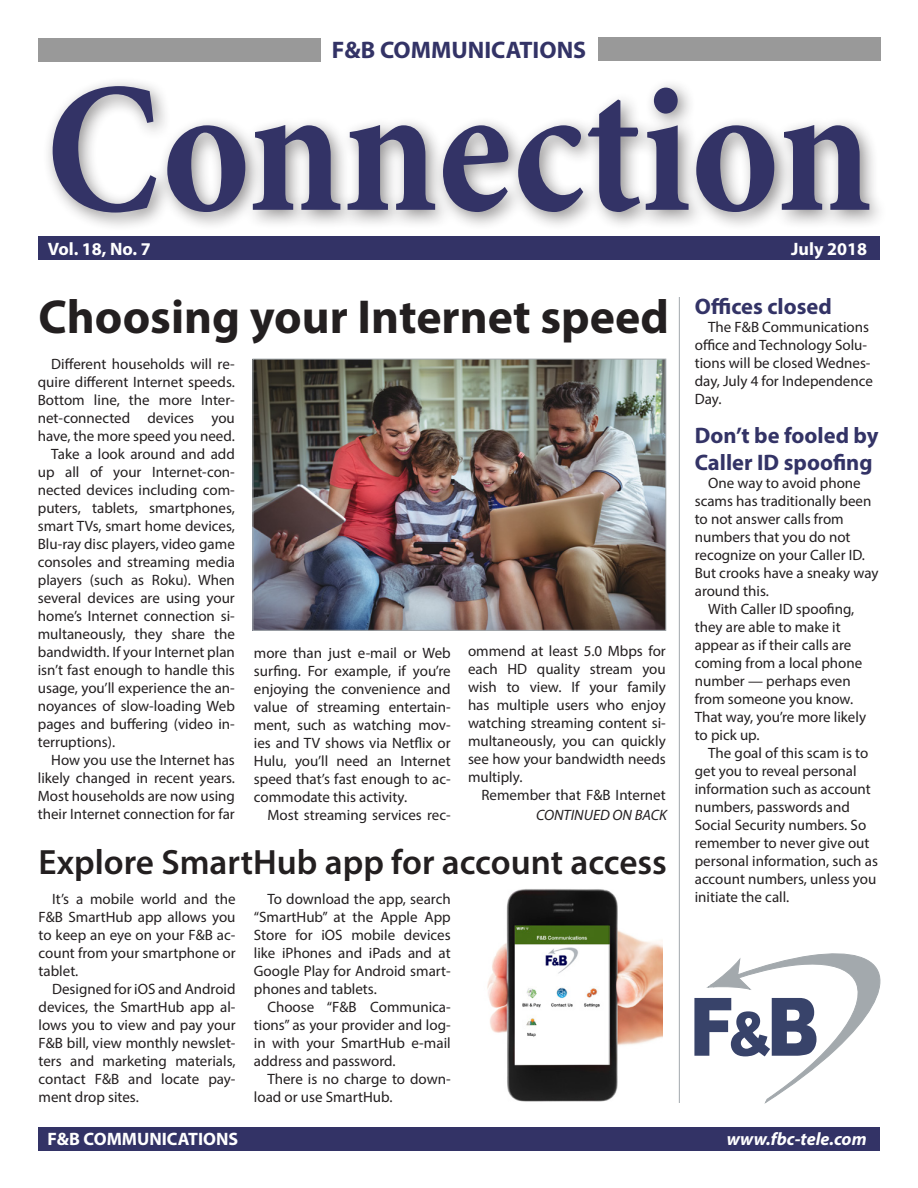
<style>
.page{position:relative;width:918px;height:1188px;background:#fff}
.page>*{position:absolute;margin:0;border:0;box-sizing:border-box;transform-origin:0 0}
.t1{font:700 186px "Minion Pro";color:#336;scale:.9 1}
.t2{font:700 47.85px "Myriad Pro";color:#231f20}
.t3{font:600 35.25px "Myriad Pro";color:#231f20}
.t4{font:700 24px "Myriad Pro";color:#336}
.t5{font:700 22.5px/27px "Myriad Pro";color:#336}
.t6{font:700 18px "Myriad Pro";color:#fff}
.t7{font:italic 700 18px "Myriad Pro";color:#fff}
.t8{font:15px/18px "Myriad Pro";color:#231f20;text-align:justify}
.t9{font:italic 15px "Myriad Pro";color:#231f20}
</style>
<div class="page">
<div style="left:42px;top:76px;width:847px;height:156px;background:#231f20;opacity:.5"></div>
<div style="left:39px;top:39px;width:282px;height:23px;background:#999"></div>
<svg style="left:694px;top:954px;width:186px;height:149px"></svg>
<hr style="left:679px;top:297px;width:1px;height:806px;background:#a3a9ad">
<div style="left:598px;top:38px;width:282px;height:23px;background:#999"></div>
<div style="left:39px;top:237px;width:841px;height:23px;background:#336"></div>
<div style="left:38px;top:1127px;width:842px;height:23px;background:#336"></div>
<img style="left:487px;top:889px;width:175px;height:213px">
<img style="left:255px;top:361px;width:409px;height:268px">
<div style="left:253px;top:359px;width:413px;height:272px;border:1px solid #a3a9ad"></div>
<p class="t4" style="left:332px;top:34px;width:256px">F&amp;B COMMUNICATIONS</p>
<p class="t1" style="left:46px;top:19px;width:920px">Connection</p>
<p class="t6" style="left:48px;top:237px;width:104px">Vol. 18, No. 7</p>
<p class="t6" style="left:791px;top:237px;width:77px">July 2018</p>
<p class="t2" style="left:39px;top:286px;width:632px">Choosing your Internet speed</p>
<p class="t8" style="left:38px;top:355px;width:199px;text-indent:14px">Different households will re&shy;quire different Internet speeds.<br>Bottom line, the more Inter&shy;net-connected devices you have, the more speed you need.</p>
<p class="t8" style="left:38px;top:445px;width:199px;text-indent:14px">Take a look around and add up all of your Internet-con&shy;nected devices including com&shy;puters, tablets, smartphones, smart TVs, smart home devices, Blu-ray disc players, video game consoles and streaming media players (such as Roku). When several devices are using your home’s Internet connection si&shy;multaneously, they share the bandwidth. If your Internet plan isn’t fast enough to handle this usage, you’ll experience the an&shy;noyances of slow-loading Web pages and buffering (video in&shy;terruptions).</p>
<p class="t8" style="left:38px;top:751px;width:199px;text-indent:14px">How you use the Internet has likely changed in recent years.<br>Most households are now using their Internet connection for far</p>
<p class="t8" style="left:254px;top:644px;width:198px">more than just e-mail or Web surfing. For example, if you’re enjoying the convenience and value of streaming entertain&shy;ment, such as watching mov&shy;ies and TV shows via Netflix or Hulu, you’ll need an Internet speed that’s fast enough to ac&shy;commodate this activity.</p>
<p class="t8" style="left:267px;top:806px;width:185px">Most streaming services rec-</p>
<p class="t8" style="left:468px;top:642px;width:199px">ommend at least 5.0 Mbps for each HD quality stream you wish to view. If your family has multiple users who enjoy watching streaming content si&shy;multaneously, you can quickly see how your bandwidth needs multiply.</p>
<p class="t8" style="left:482px;top:786px;width:186px">Remember that F&amp;B Internet</p>
<p class="t9" style="left:536px;top:805px;width:132px">CONTINUED ON BACK</p>
<p class="t3" style="left:39px;top:840px;width:630px">Explore SmartHub app for account access</p>
<p class="t8" style="left:39px;top:890px;width:199px;text-indent:14px">It’s a mobile world and the F&amp;B SmartHub app allows you to keep an eye on your F&amp;B ac&shy;count from your smartphone or tablet.</p>
<p class="t8" style="left:39px;top:980px;width:199px;text-indent:14px">Designed for iOS and Android devices, the SmartHub app al&shy;lows you to view and pay your F&amp;B bill, view monthly newslet&shy;ters and marketing materials, contact F&amp;B and locate pay&shy;ment drop sites.</p>
<p class="t8" style="left:254px;top:890px;width:198px;text-indent:14px">To download the app, search “SmartHub” at the Apple App Store for iOS mobile devices like iPhones and iPads and at Google Play for Android smart&shy;phones and tablets.</p>
<p class="t8" style="left:254px;top:998px;width:198px;text-indent:14px">Choose “F&amp;B Communica&shy;tions” as your provider and log&shy;in with your SmartHub e-mail address and password.</p>
<p class="t8" style="left:254px;top:1070px;width:198px;text-indent:14px">There is no charge to down&shy;load or use SmartHub.</p>
<p class="t5" style="left:695px;top:292px;width:139px">Offices closed</p>
<p class="t8" style="left:695px;top:318px;width:180px;text-align:left;text-indent:14px">The F&amp;B Communications office and Technology Solu&shy;tions will be closed Wednes&shy;day, July 4 for Independence<br>Day.</p>
<p class="t5" style="left:695px;top:421px;width:185px">Don’t be fooled by<br>Caller ID spoofing</p>
<p class="t8" style="left:695px;top:474px;width:185px;text-align:left;text-indent:14px">One way to avoid phone scams has traditionally been to not answer calls from numbers that you do not recognize on your Caller ID.<br>But crooks have a sneaky way around this.</p>
<p class="t8" style="left:695px;top:600px;width:173px;text-align:left;text-indent:14px">With Caller ID spoofing, they are able to make it appear as if their calls are coming from a local phone number — perhaps even from someone you know.<br>That way, you’re more likely to pick up.</p>
<p class="t8" style="left:695px;top:744px;width:185px;text-align:left;text-indent:14px">The goal of this scam is to get you to reveal personal information such as account numbers, passwords and<br>Social Security numbers. So remember to never give out personal information, such as account numbers, unless you initiate the call.</p>
<p class="t6" style="left:47px;top:1127px;width:192px">F&amp;B COMMUNICATIONS</p>
<p class="t7" style="left:727px;top:1127px;width:141px">www.fbc-tele.com</p>
</div>
